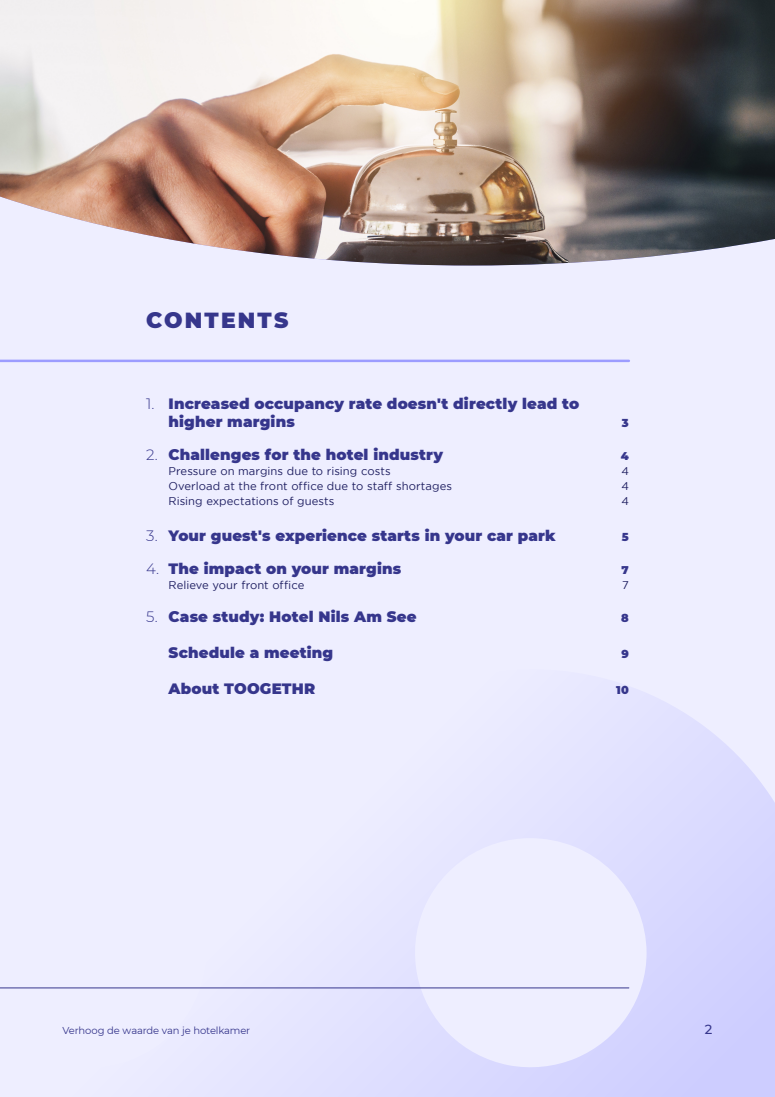
<style>
.page{position:relative;width:775px;height:1097px;background:#eef}
.page>*{position:absolute;margin:0;border:0;box-sizing:border-box;transform-origin:0 0}
.t1{font:900 21.81px "Montserrat";letter-spacing:.1em;color:#36368c}
.t2{font:900 15px/18px "Montserrat";letter-spacing:.01em;color:#36368c}
.t3{font:500 13.12px "Montserrat";color:#36368c}
.t4{font:11.25px "Gotham";letter-spacing:.005em;color:#1f1f61}
.t5{font:900 11.25px "Montserrat";color:#36368c}
.t6{font:10px "Montserrat";letter-spacing:-.015em;color:#36368c}
.s1{font-weight:300}
</style>
<div class="page">
<svg style="left:0;top:700px;width:775px;height:397px"></svg>
<img style="left:0;top:0;width:775px;height:265px">
<hr style="left:0;top:360px;width:629px;height:2px;background:#9c9cff">
<hr style="left:0;top:987px;width:629px;height:1px;background:#36368c">
<p class="t1" style="left:146px;top:304px;width:144px">CONTENTS</p>
<p class="t2" style="left:169px;top:394px;width:412px;text-indent:-22px"><span class="s1">1.</span> Increased occupancy rate doesn't directly lead to higher margins</p>
<p class="t5" style="left:622px;top:415px;width:8px">3</p>
<p class="t2" style="left:146px;top:445px;width:299px"><span class="s1">2.</span> Challenges for the hotel industry</p>
<p class="t5" style="left:621px;top:448px;width:10px">4</p>
<p class="t4" style="left:169px;top:465px;width:224px">Pressure on margins due to rising costs</p>
<p class="t4" style="left:621px;top:465px;width:9px">4</p>
<p class="t4" style="left:169px;top:480px;width:285px">Overload at the front office due to staff shortages</p>
<p class="t4" style="left:621px;top:480px;width:9px">4</p>
<p class="t4" style="left:169px;top:495px;width:167px">Rising expectations of guests</p>
<p class="t4" style="left:621px;top:495px;width:9px">4</p>
<p class="t2" style="left:146px;top:526px;width:411px"><span class="s1">3.</span> Your guest's experience starts in your car park</p>
<p class="t5" style="left:622px;top:529px;width:8px">5</p>
<p class="t2" style="left:146px;top:559px;width:257px"><span class="s1">4.</span> The impact on your margins</p>
<p class="t5" style="left:622px;top:562px;width:9px">7</p>
<p class="t4" style="left:169px;top:579px;width:137px">Relieve your front office</p>
<p class="t4" style="left:622px;top:579px;width:8px">7</p>
<p class="t2" style="left:146px;top:607px;width:272px"><span class="s1">5.</span> Case study: Hotel Nils Am See</p>
<p class="t5" style="left:621px;top:610px;width:9px">8</p>
<p class="t2" style="left:169px;top:643px;width:166px">Schedule a meeting</p>
<p class="t5" style="left:621px;top:646px;width:9px">9</p>
<p class="t2" style="left:169px;top:679px;width:148px">About TOOGETHR</p>
<p class="t5" style="left:616px;top:682px;width:14px">10</p>
<p class="t6" style="left:62px;top:1024px;width:189px">Verhoog de waarde van je hotelkamer</p>
<p class="t3" style="left:705px;top:1020px;width:9px">2</p>
</div>
